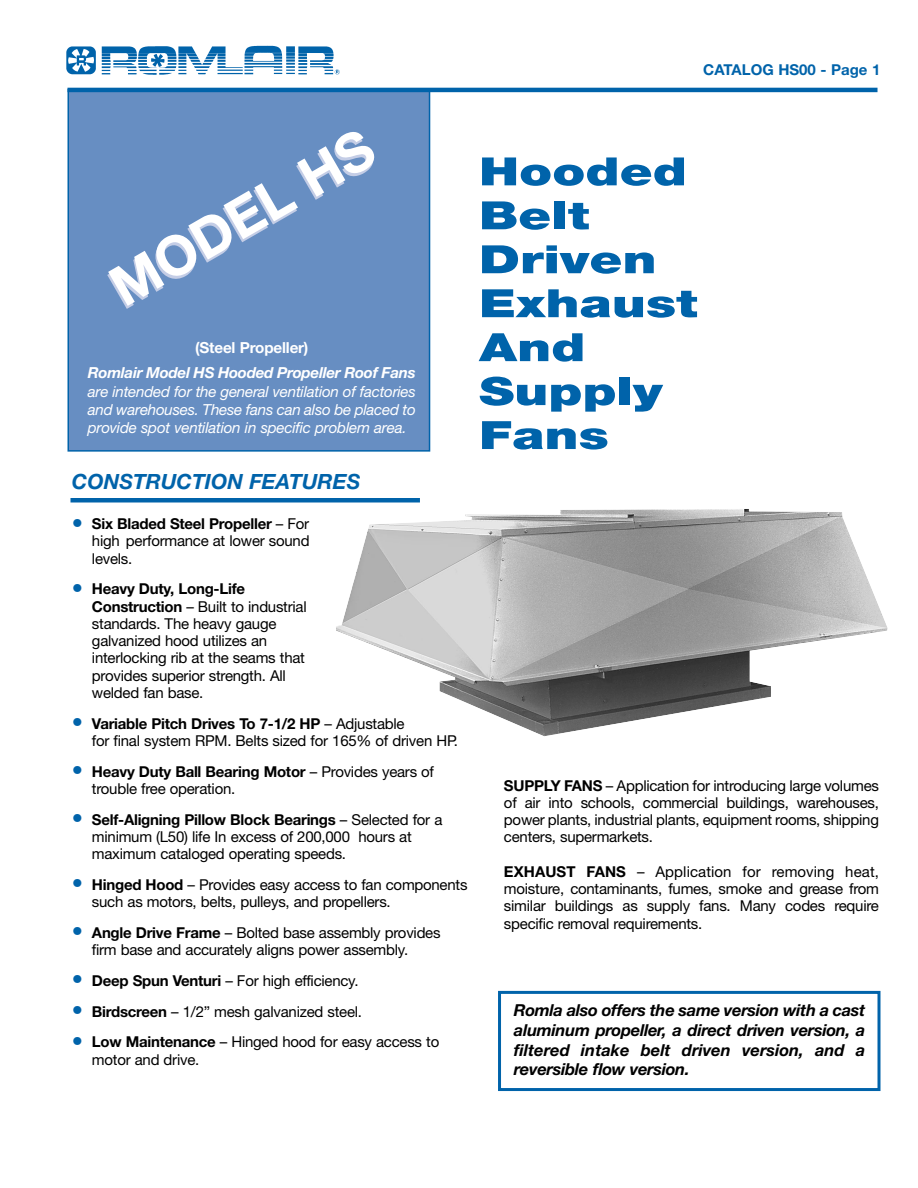
<style>
.page{position:relative;width:918px;height:1188px;background:#fff}
.page>*{position:absolute;margin:0;border:0;box-sizing:border-box;transform-origin:0 0}
.t1{font:700 54.9px "Helvetica Neue";color:#fff}
.t2{font:900 39px/44px "Helvetica Neue";color:#0063aa;scale:1.35 1}
.t3{font:italic 700 21px "Helvetica Neue";color:#0063aa}
.t4{font:italic 700 16.5px/19.8px "Helvetica Neue";color:#000;text-align:justify}
.t5{font:italic 15.3px/18.3px "Helvetica Neue";letter-spacing:-.015em;color:#fff;text-align:justify}
.t6{font:italic 700 15.3px "Helvetica Neue";letter-spacing:-.015em;color:#fff}
.t7{font:700 15.3px "Helvetica Neue";letter-spacing:-.01em;color:#fff}
.t8{font:15px/17.2px "Helvetica Neue";letter-spacing:-.015em;color:#000}
.t9{font:700 15px "Helvetica Neue";color:#0063aa}
.s1{font-weight:700;font-size:22.5px;color:#0063aa}
.s2{font-weight:700}
</style>
<div class="page">
<hr style="left:70px;top:498px;width:350px;height:4px;background:#0063aa">
<div style="left:68px;top:90px;width:362px;height:361px;background:#678ec2"></div>
<div style="left:68px;top:89px;width:362px;height:363px;border:2px solid #0063aa"></div>
<div style="left:498px;top:991px;width:382px;height:100px;border:3px solid #0063aa"></div>
<img style="left:336px;top:509px;width:552px;height:227px">
<hr style="left:68px;top:88px;width:810px;height:4px;background:#0063aa">
<img style="left:66px;top:45px;width:274px;height:30px">
<p class="t9" style="left:703px;top:64px;width:179px">CATALOG HS00 - Page 1</p>
<h1 class="t1" style="left:105px;top:274px;width:296px;rotate:-30deg">MODEL HS</h1>
<p class="t7" style="left:195px;top:342px;width:115px">(Steel Propeller)</p>
<p class="t6" style="left:88px;top:367px;width:330px">Romlair Model HS Hooded Propeller Roof Fans</p>
<p class="t5" style="left:88px;top:383px;width:330px">are intended for the general ventilation of factories and warehouses. These fans can also be placed to provide spot ventilation in specific problem area.</p>
<h3 class="t3" style="left:72px;top:474px;width:290px">CONSTRUCTION FEATURES</h3>
<p class="t8" style="left:92px;top:517px;width:219px;text-align:justify;text-indent:-20px"><span class="s1">•</span> <span class="s2">Six Bladed Steel Propeller</span> – For high performance at lower sound levels.</p>
<p class="t8" style="left:92px;top:582px;width:216px;text-indent:-20px"><span class="s1">•</span> <span class="s2">Heavy Duty, Long-Life<br>Construction</span> – Built to industrial standards. The heavy gauge galvanized hood utilizes an interlocking rib at the seams that provides superior strength. All welded fan base.</p>
<p class="t8" style="left:92px;top:716px;width:367px;text-indent:-20px"><span class="s1">•</span> <span class="s2">Variable Pitch Drives To 7-1/2 HP</span> – Adjustable<br>for final system RPM. Belts sized for 165% of driven HP.</p>
<p class="t8" style="left:92px;top:764px;width:344px;text-indent:-20px"><span class="s1">•</span> <span class="s2">Heavy Duty Ball Bearing Motor</span> – Provides years of trouble free operation.</p>
<p class="t8" style="left:92px;top:812px;width:352px;text-indent:-20px"><span class="s1">•</span> <span class="s2">Self-Aligning Pillow Block Bearings</span> – Selected for a minimum (L50) life In excess of 200,000 hours at maximum cataloged operating speeds.</p>
<p class="t8" style="left:92px;top:877px;width:377px;text-indent:-20px"><span class="s1">•</span> <span class="s2">Hinged Hood</span> – Provides easy access to fan components such as motors, belts, pulleys, and propellers.</p>
<p class="t8" style="left:92px;top:925px;width:350px;text-indent:-20px"><span class="s1">•</span> <span class="s2">Angle Drive Frame</span> – Bolted base assembly provides firm base and accurately aligns power assembly.</p>
<p class="t8" style="left:72px;top:973px;width:288px"><span class="s1">•</span> <span class="s2">Deep Spun Venturi</span> – For high efficiency.</p>
<p class="t8" style="left:72px;top:1004px;width:292px"><span class="s1">•</span> <span class="s2">Birdscreen</span> – 1/2” mesh galvanized steel.</p>
<p class="t8" style="left:92px;top:1035px;width:349px;text-indent:-20px"><span class="s1">•</span> <span class="s2">Low Maintenance</span> – Hinged hood for easy access to motor and drive.</p>
<h2 class="t2" style="left:479px;top:153px;width:163px">Hooded<br>Belt<br>Driven<br>Exhaust<br>And<br>Supply<br>Fans</h2>
<p class="t8" style="left:504px;top:778px;width:377px;text-align:justify"><span class="s2">SUPPLY FANS</span> – Application for introducing large volumes of air into schools, commercial buildings, warehouses, power plants, industrial plants, equipment rooms, shipping centers, supermarkets.</p>
<p class="t8" style="left:504px;top:864px;width:377px;text-align:justify"><span class="s2">EXHAUST FANS</span> – Application for removing heat, moisture, contaminants, fumes, smoke and grease from similar buildings as supply fans. Many codes require specific removal requirements.</p>
<p class="t4" style="left:514px;top:1002px;width:353px">Romla also offers the same version with a cast aluminum propeller, a direct driven version, a filtered intake belt driven version, and a reversible flow version.</p>
</div>
